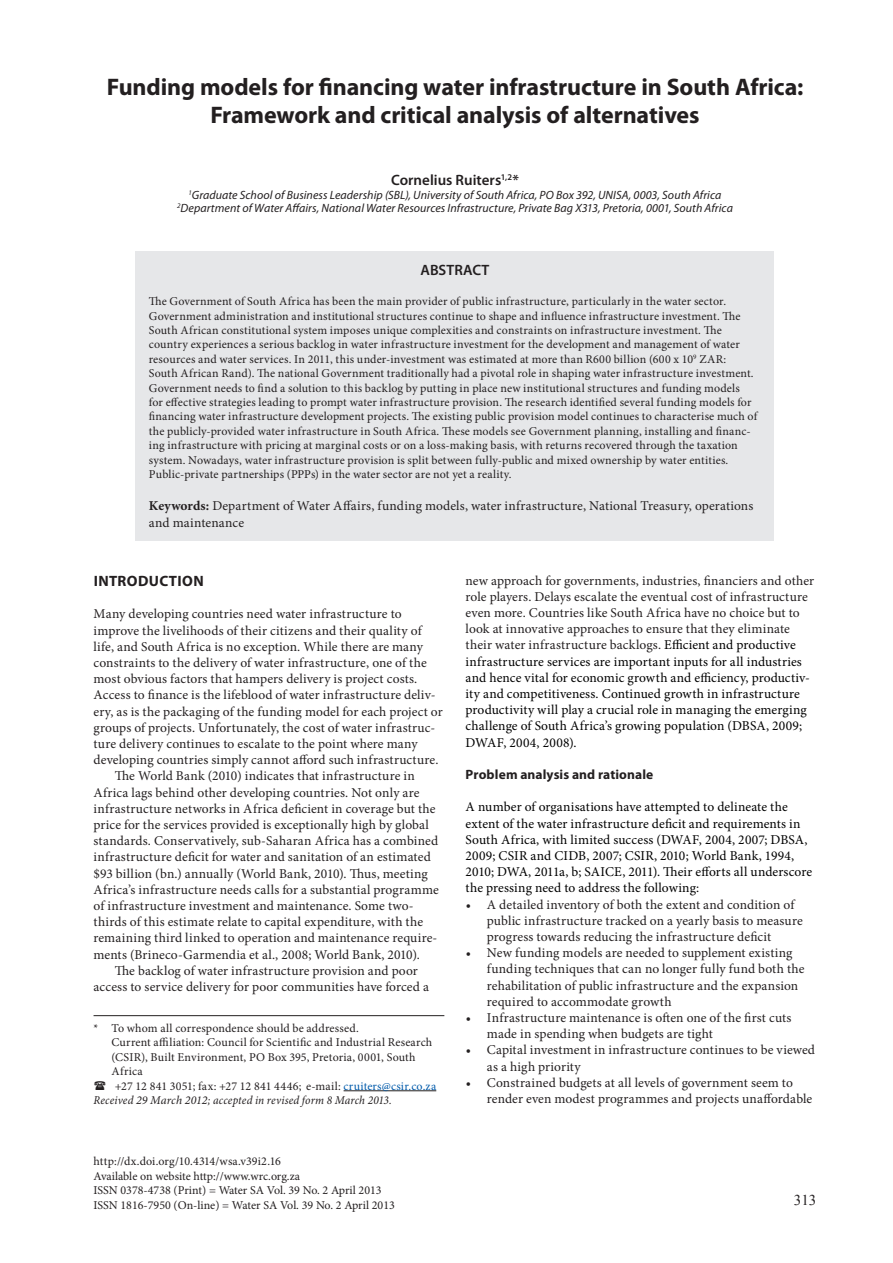
<style>
.page{position:relative;width:893px;height:1263px;background:#fff}
.page>*{position:absolute;margin:0;border:0;box-sizing:border-box;transform-origin:0 0}
.Headline{font:700 24px/28.8px "Myriad Pro";letter-spacing:-.005em;color:#231f20;text-align:center}
.Author{font:600 15px "Myriad Pro";color:#231f20}
.Subhead_1{font:700 15px "Myriad Pro";letter-spacing:.025em;color:#231f20}
.t1{font:15px "Times New Roman";color:#231f20}
.Body_Text{font:13.5px/16.2px "Minion Pro";letter-spacing:.01em;color:#231f20}
.Body_Text-2{font:13.5px/16.2px "Minion Pro";letter-spacing:.01em;color:#000}
.Body_text_no_indent{font:13.5px/16.2px "Minion Pro";letter-spacing:.01em;color:#231f20}
.Body_text_no_indent-2{font:13.5px/16.2px "Minion Pro";letter-spacing:.01em;color:#000}
.Keywords{font:13.5px/16.2px "Minion Pro";letter-spacing:.01em;color:#231f20}
.Subhead_2{font:700 13.5px "Myriad Pro";letter-spacing:.005em;color:#231f20}
.Abstract{font:12px/14.4px "Minion Pro";letter-spacing:.01em;color:#231f20}
.Body_text_2{font:12px/14.4px "Minion Pro";letter-spacing:.015em;color:#231f20}
.Address{font:italic 12px "Myriad Pro";letter-spacing:.005em;color:#231f20}
.Body_text_2-2{font:italic 12px "Minion Pro";letter-spacing:.01em;color:#231f20;scale:.95 1}
.s1{font-weight:700}
.s2{color:#015aaa}
.s3{color:#231f20}
</style>
<div class="page">
<div style="left:135px;top:252px;width:638px;height:289px;background:#e6e7e9"></div>
<hr style="left:344px;top:1090px;width:92px;height:1px;background:#231f20">
<hr style="left:94px;top:1015px;width:350px;height:1px;background:#231f20">
<p class="Headline" style="left:107px;top:71px;width:698px">Funding models for financing water infrastructure in South Africa:<br>Framework and critical analysis of alternatives</p>
<p class="Author" style="left:391px;top:171px;width:129px">Cornelius Ruiters<sup>1,2</sup>*</p>
<p class="Address" style="left:189px;top:187px;width:534px"><sup>1</sup>Graduate School of Business Leadership (SBL), University of South Africa, PO Box 392, UNISA, 0003, South Africa</p>
<p class="Address" style="left:177px;top:201px;width:557px"><sup>2</sup>Department of Water Affairs, National Water Resources Infrastructure, Private Bag X313, Pretoria, 0001, South Africa</p>
<p class="Author" style="left:420px;top:260px;width:70px">ABSTRACT</p>
<p class="Abstract" style="left:149px;top:294px;width:610px">The Government of South Africa has been the main provider of public infrastructure, particularly in the water sector.<br>Government administration and institutional structures continue to shape and influence infrastructure investment. The South African constitutional system imposes unique complexities and constraints on infrastructure investment. The country experiences a serious backlog in water infrastructure investment for the development and management of water resources and water services. In 2011, this under-investment was estimated at more than R600 billion (600 x 10<sup>9</sup> ZAR:<br>South African Rand). The national Government traditionally had a pivotal role in shaping water infrastructure investment.<br>Government needs to find a solution to this backlog by putting in place new institutional structures and funding models<br>for effective strategies leading to prompt water infrastructure provision. The research identified several funding models for financing water infrastructure development projects. The existing public provision model continues to characterise much of the publicly-provided water infrastructure in South Africa. These models see Government planning, installing and financ&shy;ing infrastructure with pricing at marginal costs or on a loss-making basis, with returns recovered through the taxation system. Nowadays, water infrastructure provision is split between fully-public and mixed ownership by water entities.<br>Public-private partnerships (PPPs) in the water sector are not yet a reality.</p>
<p class="Keywords" style="left:149px;top:498px;width:606px"><span class="s1">Keywords:</span> Department of Water Affairs, funding models, water infrastructure, National Treasury, operations and maintenance</p>
<p class="Subhead_1" style="left:94px;top:571px;width:112px">INTRODUCTION</p>
<p class="Body_text_no_indent" style="left:94px;top:606px;width:351px">Many developing countries need water infrastructure to improve the livelihoods of their citizens and their quality of life, and South Africa is no exception. While there are many constraints to the delivery of water infrastructure, one of the most obvious factors that hampers delivery is project costs.<br>Access to finance is the lifeblood of water infrastructure deliv&shy;ery, as is the packaging of the funding model for each project or groups of projects. Unfortunately, the cost of water infrastruc&shy;ture delivery continues to escalate to the point where many developing countries simply cannot afford such infrastructure.</p>
<p class="Body_Text" style="left:94px;top:768px;width:347px;text-indent:21px">The World Bank (2010) indicates that infrastructure in Africa lags behind other developing countries. Not only are infrastructure networks in Africa deficient in coverage but the price for the services provided is exceptionally high by global standards. Conservatively, sub-Saharan Africa has a combined infrastructure deficit for water and sanitation of an estimated $93 billion (bn.) annually (World Bank, 2010). Thus, meeting Africa’s infrastructure needs calls for a substantial programme of infrastructure investment and maintenance. Some two&shy;thirds of this estimate relate to capital expenditure, with the remaining third linked to operation and maintenance require&shy;ments (Brineco-Garmendia et al., 2008; World Bank, 2010).</p>
<p class="Body_Text" style="left:94px;top:962px;width:337px;text-indent:21px">The backlog of water infrastructure provision and poor access to service delivery for poor communities have forced a</p>
<p class="Body_text_2" style="left:94px;top:1021px;width:267px">* To whom all correspondence should be addressed.</p>
<p class="Body_text_2" style="left:112px;top:1035px;width:322px">Current affiliation: Council for Scientific and Industrial Research (CSIR), Built Environment, PO Box 395, Pretoria, 0001, South<br>Africa</p>
<p class="Body_text_2" style="left:115px;top:1078px;width:323px">+27 12 841 3051; fax: +27 12 841 4446; e-mail: <span class="s2">cruiters@csir.co.za</span></p>
<p class="Body_text_2-2" style="left:94px;top:1092px;width:315px">Received 29 March 2012; accepted in revised form 8 March 2013.</p>
<p class="Body_Text-2" style="left:466px;top:572px;width:350px"><span class="s3">new approach for governments, industries, financiers and other role players. Delays escalate the eventual cost of infrastructure even more. Countries like South Africa have no choice but to look at innovative approaches to ensure that they eliminate their water infrastructure backlogs.</span> Efficient and productive infrastructure services are important inputs for all industries and hence vital for economic growth and efficiency, productiv&shy;ity and competitiveness. Continued growth in infrastructure productivity will play a crucial role in managing the emerging challenge of South Africa’s growing population (DBSA, 2009; DWAF, 2004, 2008).</p>
<p class="Subhead_2" style="left:466px;top:766px;width:189px">Problem analysis and rationale</p>
<p class="Body_text_no_indent-2" style="left:466px;top:799px;width:348px">A number of organisations have attempted to delineate the extent of the water infrastructure deficit and requirements in South Africa, with limited success (DWAF, 2004, 2007; DBSA, 2009; CSIR and CIDB, 2007; CSIR, 2010; World Bank, 1994, 2010; DWA, 2011a, b; SAICE, 2011). Their efforts all underscore the pressing need to address the following:</p>
<p class="Body_Text" style="left:487px;top:896px;width:317px;text-indent:-21px">• A detailed inventory of both the extent and condition of public infrastructure tracked on a yearly basis to measure progress towards reducing the infrastructure deficit</p>
<p class="Body_Text" style="left:487px;top:945px;width:319px;text-indent:-21px">• New funding models are needed to supplement existing funding techniques that can no longer fully fund both the rehabilitation of public infrastructure and the expansion required to accommodate growth</p>
<p class="Body_Text" style="left:487px;top:1010px;width:306px;text-indent:-21px">• Infrastructure maintenance is often one of the first cuts made in spending when budgets are tight</p>
<p class="Body_Text" style="left:487px;top:1042px;width:330px;text-indent:-21px">• Capital investment in infrastructure continues to be viewed as a high priority</p>
<p class="Body_Text" style="left:487px;top:1074px;width:327px;text-indent:-21px">• Constrained budgets at all levels of government seem to render even modest programmes and projects unaffordable</p>
<p class="Body_text_2" style="left:94px;top:1154px;width:189px">http://dx.doi.org/10.4314/wsa.v39i2.16</p>
<p class="Abstract" style="left:94px;top:1169px;width:208px">Available on website http://www.wrc.org.za</p>
<p class="Abstract" style="left:94px;top:1183px;width:290px">ISSN 0378-4738 (Print) = Water SA Vol. 39 No. 2 April 2013</p>
<p class="Abstract" style="left:94px;top:1197px;width:303px">ISSN 1816-7950 (On-line) = Water SA Vol. 39 No. 2 April 2013</p>
<p class="t1" style="left:794px;top:1190px;width:24px">313</p>
</div>
